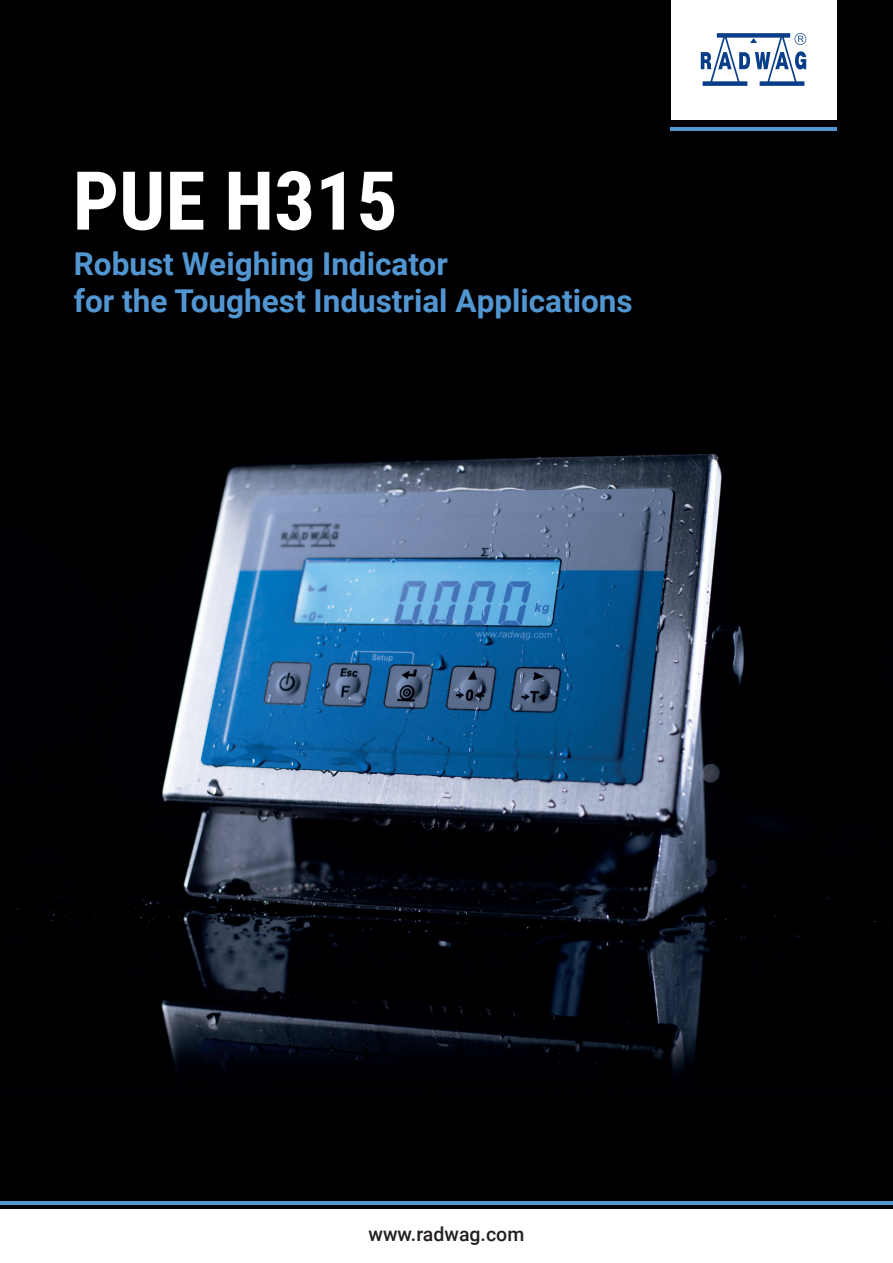
<style>
.page{position:relative;width:893px;height:1263px;background:#fff}
.page>*{position:absolute;margin:0;border:0;box-sizing:border-box;transform-origin:0 0}
.t1{font:700 81.45px "Roboto Condensed";color:#fff}
.t2{font:700 31.5px/37.8px "Roboto";color:#5296d1}
.t3{font:500 19.5px "Roboto";color:#231f20}
</style>
<div class="page">
<img style="left:0;top:0;width:893px;height:1209px">
<div style="left:671px;top:0;width:165px;height:119px;background:#fff"></div>
<svg style="left:701px;top:33px;width:105px;height:53px"></svg>
<hr style="left:670px;top:127px;width:167px;height:4px;background:#5296d1">
<hr style="left:0;top:1201px;width:893px;height:4px;background:#5296d1">
<p class="t1" style="left:73px;top:144px;width:326px">PUE H315</p>
<p class="t2" style="left:74px;top:243px;width:560px">Robust Weighing Indicator<br>for the Toughest Industrial Applications</p>
<p class="t3" style="left:369px;top:1220px;width:157px">www.radwag.com</p>
</div>
